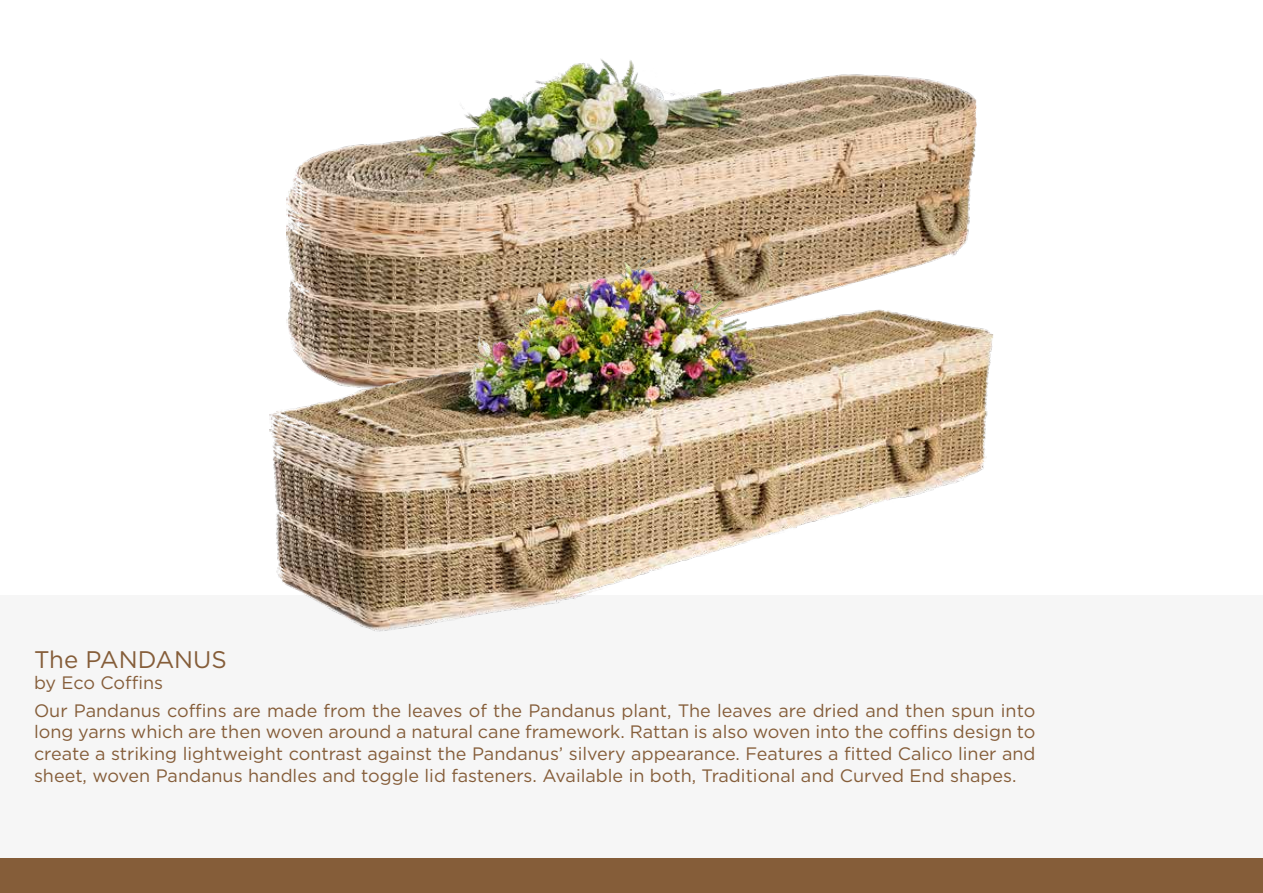
<style>
.page{position:relative;width:1263px;height:893px;background:#fff}
.page>*{position:absolute;margin:0;border:0;box-sizing:border-box;transform-origin:0 0}
.t1{font:24px "Gotham";color:#855d39}
.t2{font:18px/21.6px "Gotham HTF";color:#855d39;text-align:justify}
.t3{font:18px "Gotham";letter-spacing:-.01em;color:#855d39}
</style>
<div class="page">
<div style="left:0;top:595px;width:1263px;height:298px;background:#f6f6f6"></div>
<div style="left:0;top:859px;width:1263px;height:34px;background:#855d39"></div>
<img style="left:286px;top:59px;width:690px;height:197px">
<img style="left:269px;top:256px;width:725px;height:375px">
<h1 class="t1" style="left:34px;top:646px;width:194px">The PANDANUS</h1>
<p class="t3" style="left:34px;top:672px;width:131px">by Eco Coffins</p>
<p class="t2" style="left:34px;top:699px;width:1003px">Our Pandanus coffins are made from the leaves of the Pandanus plant, The leaves are dried and then spun into long yarns which are then woven around a natural cane framework. Rattan is also woven into the coffins design to create a striking lightweight contrast against the Pandanus’ silvery appearance. Features a fitted Calico liner and sheet, woven Pandanus handles and toggle lid fasteners. Available in both, Traditional and Curved End shapes.</p>
</div>
